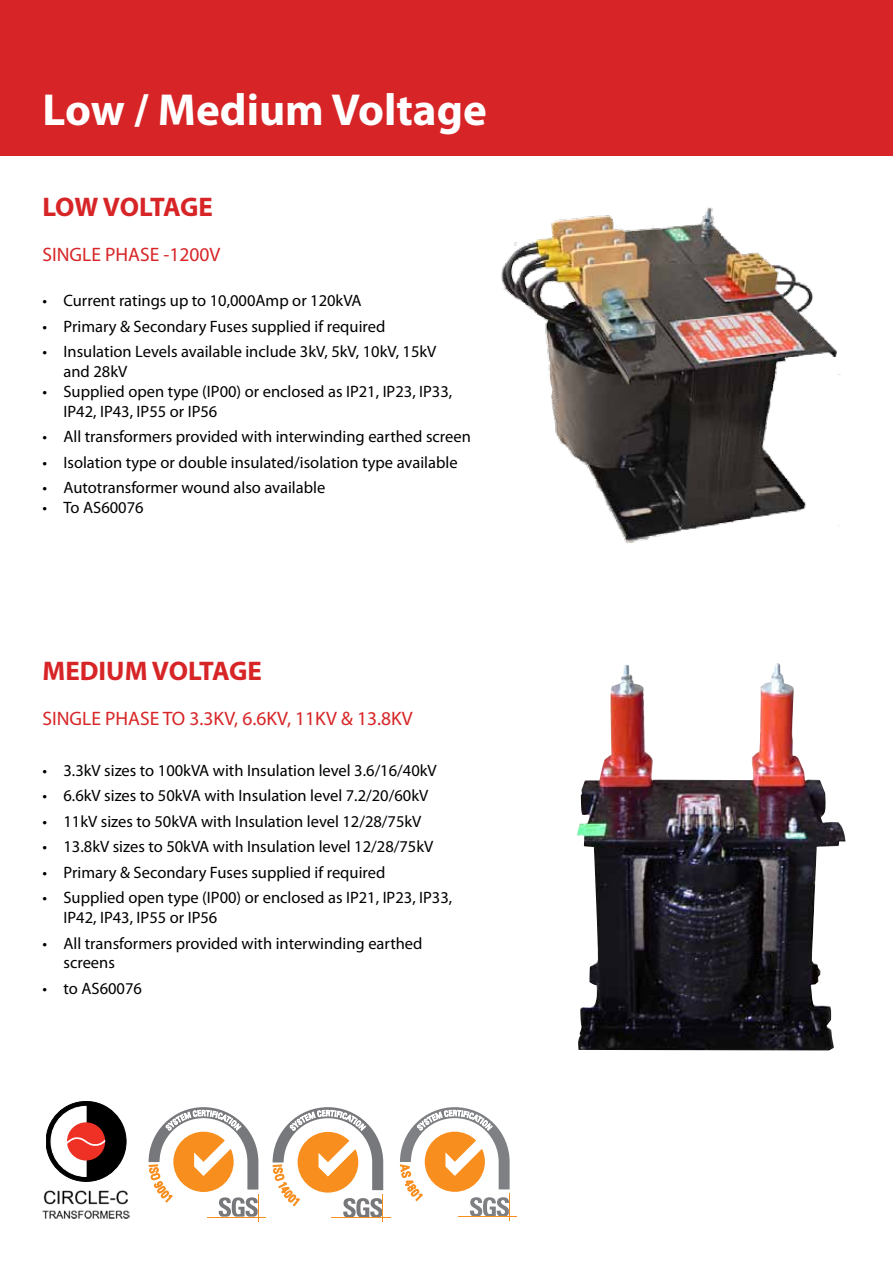
<style>
.page{position:relative;width:893px;height:1263px;background:#fff}
.page>*{position:absolute;margin:0;border:0;box-sizing:border-box;transform-origin:0 0}
.t1{font:700 45px "Myriad Pro";color:#fff}
.t2{font:700 27px "Myriad Pro";letter-spacing:-.005em;color:#d72527}
.t3{font:19.5px "Myriad Pro";color:#d72527}
.t4{font:16.5px/19.8px "Myriad Pro";color:#000}
</style>
<div class="page">
<div style="left:0;top:0;width:893px;height:156px;background:#d72527"></div>
<img style="left:501px;top:207px;width:339px;height:337px">
<img style="left:577px;top:663px;width:269px;height:387px">
<img style="left:43px;top:1190px;width:86px;height:29px">
<div style="left:46px;top:1101px;width:80px;height:80px;background:#000;border-radius:50%"></div>
<div style="left:46px;top:1101px;width:80px;height:80px;border:1px solid #000;border-radius:50%"></div>
<svg style="left:51px;top:1106px;width:54px;height:70px"></svg>
<hr style="left:458px;top:1216px;width:59px;height:1px;background:#f78e1e">
<svg style="left:400px;top:1107px;width:110px;height:114px"></svg>
<hr style="left:331px;top:1217px;width:59px;height:1px;background:#f78e1e">
<svg style="left:272px;top:1107px;width:111px;height:115px"></svg>
<hr style="left:207px;top:1216px;width:58px;height:1px;background:#f78e1e">
<svg style="left:148px;top:1107px;width:111px;height:114px"></svg>
<h1 class="t1" style="left:43px;top:81px;width:446px">Low / Medium Voltage</h1>
<h2 class="t2" style="left:43px;top:189px;width:172px">LOW VOLTAGE</h2>
<p class="t3" style="left:43px;top:242px;width:179px">SINGLE PHASE -1200V</p>
<p class="t4" style="left:43px;top:290px;width:321px">• Current ratings up to 10,000Amp or 120kVA</p>
<p class="t4" style="left:43px;top:316px;width:344px">• Primary &amp; Secondary Fuses supplied if required</p>
<p class="t4" style="left:64px;top:341px;width:374px;text-indent:-21px">• Insulation Levels available include 3kV, 5kV, 10kV, 15kV and 28kV</p>
<p class="t4" style="left:64px;top:381px;width:390px;text-indent:-21px">• Supplied open type (IP00) or enclosed as IP21, IP23, IP33,<br>IP42, IP43, IP55 or IP56</p>
<p class="t4" style="left:43px;top:426px;width:430px">• All transformers provided with interwinding earthed screen</p>
<p class="t4" style="left:43px;top:452px;width:417px">• Isolation type or double insulated/isolation type available</p>
<p class="t4" style="left:43px;top:477px;width:284px">• Autotransformer wound also available</p>
<p class="t4" style="left:43px;top:497px;width:103px">• To AS60076</p>
<h2 class="t2" style="left:43px;top:653px;width:221px">MEDIUM VOLTAGE</h2>
<p class="t3" style="left:43px;top:706px;width:372px">SINGLE PHASE TO 3.3KV, 6.6KV, 11KV &amp; 13.8KV</p>
<p class="t4" style="left:43px;top:760px;width:396px">• 3.3kV sizes to 100kVA with Insulation level 3.6/16/40kV</p>
<p class="t4" style="left:43px;top:786px;width:387px">• 6.6kV sizes to 50kVA with Insulation level 7.2/20/60kV</p>
<p class="t4" style="left:43px;top:811px;width:380px">• 11kV sizes to 50kVA with Insulation level 12/28/75kV</p>
<p class="t4" style="left:43px;top:837px;width:392px">• 13.8kV sizes to 50kVA with Insulation level 12/28/75kV</p>
<p class="t4" style="left:43px;top:862px;width:344px">• Primary &amp; Secondary Fuses supplied if required</p>
<p class="t4" style="left:64px;top:888px;width:390px;text-indent:-21px">• Supplied open type (IP00) or enclosed as IP21, IP23, IP33,<br>IP42, IP43, IP55 or IP56</p>
<p class="t4" style="left:64px;top:933px;width:360px;text-indent:-21px">• All transformers provided with interwinding earthed screens</p>
<p class="t4" style="left:43px;top:978px;width:101px">• to AS60076</p>
</div>
